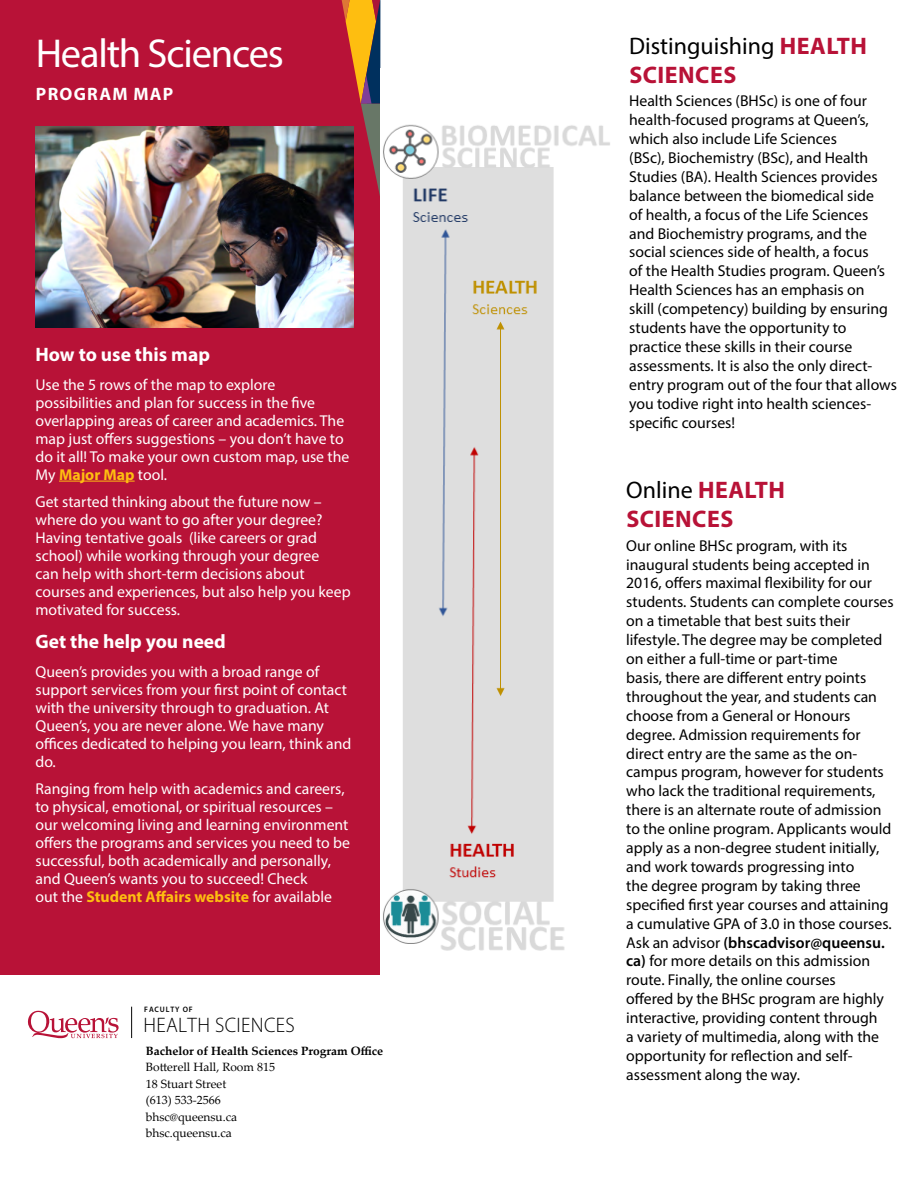
<style>
.page{position:relative;width:918px;height:1188px;background:#fff}
.page>*{position:absolute;margin:0;border:0;box-sizing:border-box;transform-origin:0 0}
.t1{font:40.5px "Myriad Pro";letter-spacing:-.03em;color:#fff}
.t2{font:24px/28.8px "Myriad Pro";color:#000}
.t3{font:700 24px/28.8px "Myriad Pro";letter-spacing:.02em;color:#b81237}
.t4{font:300 21px "Myriad Pro";letter-spacing:.015em;color:#000;scale:.96 1}
.t5{font:700 19.5px "Myriad Pro";color:#fff}
.t6{font:700 18px "Myriad Pro";letter-spacing:.07em;color:#fff}
.t7{font:15.75px/18.9px "Myriad Pro";color:#000}
.t8{font:15.75px/18px "Myriad Pro";color:#fff}
.t9{font:12px/16.5px "Palatino Linotype";color:#000}
.t10{font:700 12px "Palatino Linotype";color:#000}
.t11{font:600 7.95px "Myriad Pro";letter-spacing:.115em;color:#000;scale:.96 1}
.s1{font-weight:700;color:#febe10}
.s2{font-weight:700;color:#b81237}
.s3{font-weight:400;color:#000}
.s4{font-weight:600}
</style>
<div class="page">
<div style="left:0;top:0;width:380px;height:974px;background:#b81237"></div>
<svg style="left:28px;top:1010px;width:91px;height:28px"></svg>
<hr style="left:131px;top:1007px;width:1px;height:31px;background:#000">
<img style="left:36px;top:126px;width:318px;height:201px">
<svg style="left:342px;top:0;width:38px;height:198px"></svg>
<hr style="left:59px;top:481px;width:76px;height:1px;background:#febe10">
<img style="left:383px;top:124px;width:227px;height:827px">
<h1 class="t1" style="left:36px;top:28px;width:250px">Health Sciences</h1>
<p class="t6" style="left:36px;top:82px;width:139px">PROGRAM MAP</p>
<p class="t5" style="left:35px;top:342px;width:176px">How to use this map</p>
<p class="t8" style="left:35px;top:375px;width:315px">Use the 5 rows of the map to explore possibilities and plan for success in the five overlapping areas of career and academics. The map just offers suggestions – you don’t have to do it all! To make your own custom map, use the My <span class="s1">Major Map</span> tool.</p>
<p class="t8" style="left:35px;top:492px;width:317px">Get started thinking about the future now – where do you want to go after your degree?<br>Having tentative goals (like careers or grad school) while working through your degree<br>can help with short-term decisions about courses and experiences, but also help you keep motivated for success.</p>
<p class="t5" style="left:35px;top:629px;width:192px">Get the help you need</p>
<p class="t8" style="left:35px;top:662px;width:318px">Queen’s provides you with a broad range of support services from your first point of contact with the university through to graduation. At Queen’s, you are never alone. We have many offices dedicated to helping you learn, think and do.</p>
<p class="t8" style="left:35px;top:779px;width:316px">Ranging from help with academics and careers, to physical, emotional, or spiritual resources – our welcoming living and learning environment offers the programs and services you need to be successful, both academically and personally, and Queen’s wants you to succeed! Check<br>out the <span class="s1">Student Affairs website</span> for available</p>
<p class="t11" style="left:144px;top:1005px;width:52px">FACULTY OF</p>
<p class="t10" style="left:146px;top:1042px;width:239px">Bachelor of Health Sciences Program Office</p>
<p class="t9" style="left:146px;top:1059px;width:131px">Botterell Hall, Room 815<br>18 Stuart Street<br>(613) 533-2566 bhsc@queensu.ca bhsc.queensu.ca</p>
<h3 class="t4" style="left:143px;top:1014px;width:159px">HEALTH SCIENCES</h3>
<h2 class="t2" style="left:629px;top:31px;width:239px">Distinguishing <span class="s2">HEALTH<br>SCIENCES</span></h2>
<p class="t7" style="left:629px;top:91px;width:269px">Health Sciences (BHSc) is one of four health-focused programs at Queen’s, which also include Life Sciences<br>(BSc), Biochemistry (BSc), and Health Studies (BA). Health Sciences provides balance between the biomedical side<br>of health, a focus of the Life Sciences and Biochemistry programs, and the social sciences side of health, a focus<br>of the Health Studies program. Queen’s Health Sciences has an emphasis on<br>skill (competency) building by ensuring students have the opportunity to practice these skills in their course assessments. It is also the only direct&shy;entry program out of the four that allows you todive right into health sciences&shy;specific courses!</p>
<h2 class="t3" style="left:626px;top:475px;width:160px"><span class="s3">Online</span> HEALTH<br>SCIENCES</h2>
<p class="t7" style="left:626px;top:536px;width:269px">Our online BHSc program, with its inaugural students being accepted in 2016, offers maximal flexibility for our students. Students can complete courses on a timetable that best suits their lifestyle. The degree may be completed on either a full-time or part-time<br>basis, there are different entry points throughout the year, and students can choose from a General or Honours degree. Admission requirements for direct entry are the same as the on&shy;campus program, however for students who lack the traditional requirements, there is an alternate route of admission to the online program. Applicants would apply as a non-degree student initially, and work towards progressing into<br>the degree program by taking three specified first year courses and attaining a cumulative GPA of 3.0 in those courses.<br>Ask an advisor <span class="s4">(bhscadvisor@queensu. ca)</span> for more details on this admission route. Finally, the online courses<br>offered by the BHSc program are highly interactive, providing content through<br>a variety of multimedia, along with the opportunity for reflection and self&shy;assessment along the way.</p>
</div>
